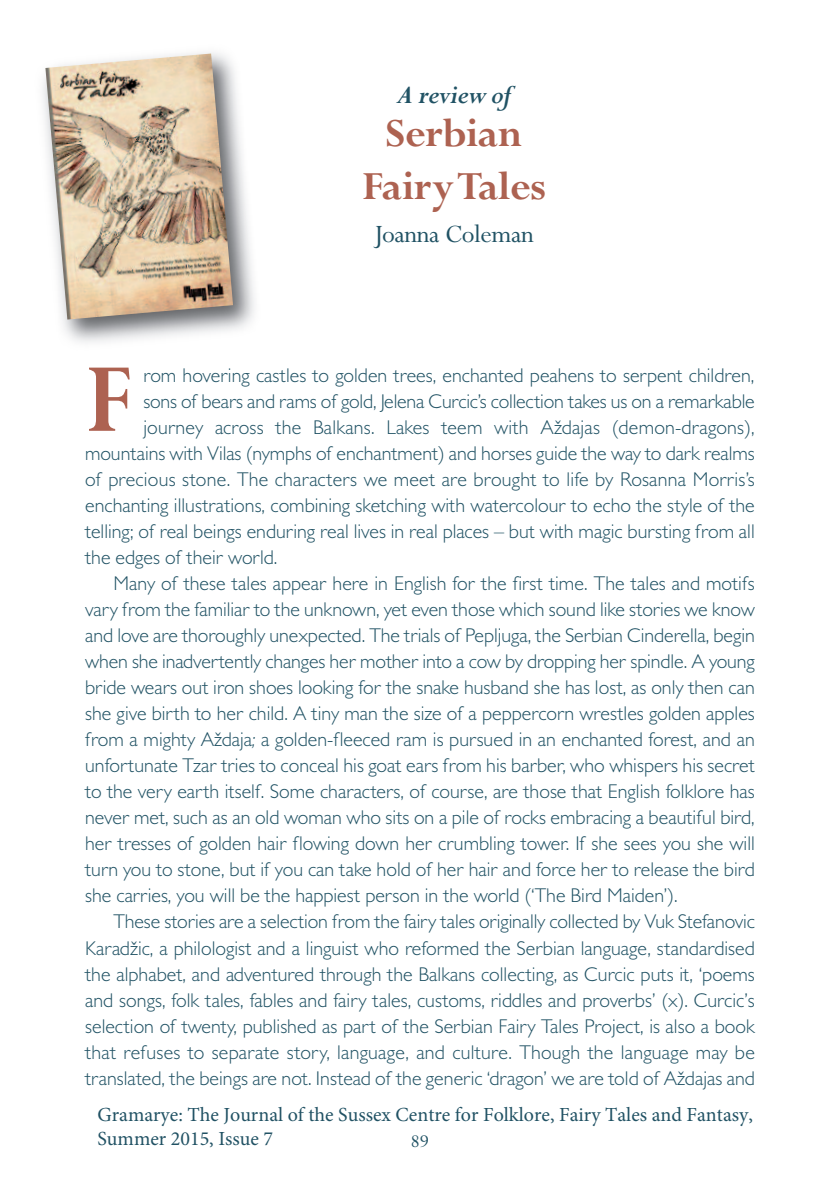
<style>
.page{position:relative;width:840px;height:1191px;background:#fff}
.page>*{position:absolute;margin:0;border:0;box-sizing:border-box;transform-origin:0 0}
.t1{font:700 108px "Perpetua";color:#ad6251;scale:.88 1}
.t2{font:700 44px/52.8px "Perpetua";letter-spacing:-.015em;color:#ad6251;text-align:center}
.t3{font:28px "Perpetua";letter-spacing:-.015em;color:#205264}
.t4{font:italic 700 28px "Perpetua";letter-spacing:-.025em;color:#205264}
.t5{font:300 20px "Gill Sans MT Std";color:#205264}
.t6{font:20px/24px "Minion Pro";color:#215264}
.t7{font:20px "Perpetua";color:#205264}
.s1{font-weight:400;font-style:italic}
</style>
<div class="page">
<img style="left:45px;top:54px;width:188px;height:265px">
<h3 class="t4" style="left:396px;top:77px;width:117px">A review of</h3>
<h2 class="t2" style="left:361px;top:105px;width:186px">Serbian<br>Fairy Tales</h2>
<h3 class="t3" style="left:374px;top:216px;width:161px">Joanna Coleman</h3>
<h1 class="t1" style="left:85px;top:330px;width:53px">F</h1>
<p class="t5" style="left:143px;top:369px;width:612px">rom hovering castles to golden trees, enchanted peahens to serpent children,</p>
<p class="t5" style="left:143px;top:395px;width:612px">sons of bears and rams of gold, Jelena Curcic’s collection takes us on a remarkable</p>
<p class="t5" style="left:143px;top:421px;width:612px">journey across the Balkans. Lakes teem with Aždajas (demon-dragons),</p>
<p class="t5" style="left:85px;top:447px;width:670px">mountains with Vilas (nymphs of enchantment) and horses guide the way to dark realms</p>
<p class="t5" style="left:85px;top:473px;width:670px">of precious stone. The characters we meet are brought to life by Rosanna Morris’s</p>
<p class="t5" style="left:85px;top:499px;width:670px">enchanting illustrations, combining sketching with watercolour to echo the style of the</p>
<p class="t5" style="left:85px;top:525px;width:670px">telling; of real beings enduring real lives in real places – but with magic bursting from all</p>
<p class="t5" style="left:85px;top:551px;width:194px">the edges of their world.</p>
<p class="t5" style="left:113px;top:577px;width:642px">Many of these tales appear here in English for the first time. The tales and motifs</p>
<p class="t5" style="left:85px;top:603px;width:670px">vary from the familiar to the unknown, yet even those which sound like stories we know</p>
<p class="t5" style="left:85px;top:629px;width:670px">and love are thoroughly unexpected. The trials of Pepljuga, the Serbian Cinderella, begin</p>
<p class="t5" style="left:85px;top:655px;width:670px">when she inadvertently changes her mother into a cow by dropping her spindle. A young</p>
<p class="t5" style="left:85px;top:681px;width:670px">bride wears out iron shoes looking for the snake husband she has lost, as only then can</p>
<p class="t5" style="left:85px;top:707px;width:670px">she give birth to her child. A tiny man the size of a peppercorn wrestles golden apples</p>
<p class="t5" style="left:85px;top:733px;width:670px">from a mighty Aždaja<span class="s1">;</span> a golden-fleeced ram is pursued in an enchanted forest, and an</p>
<p class="t5" style="left:85px;top:759px;width:670px">unfortunate Tzar tries to conceal his goat ears from his barber, who whispers his secret</p>
<p class="t5" style="left:85px;top:785px;width:670px">to the very earth itself. Some characters, of course, are those that English folklore has</p>
<p class="t5" style="left:85px;top:811px;width:670px">never met, such as an old woman who sits on a pile of rocks embracing a beautiful bird,</p>
<p class="t5" style="left:85px;top:837px;width:670px">her tresses of golden hair flowing down her crumbling tower. If she sees you she will</p>
<p class="t5" style="left:85px;top:863px;width:670px">turn you to stone, but if you can take hold of her hair and force her to release the bird</p>
<p class="t5" style="left:85px;top:889px;width:593px">she carries, you will be the happiest person in the world (‘The Bird Maiden’).</p>
<p class="t5" style="left:113px;top:915px;width:642px">These stories are a selection from the fairy tales originally collected by Vuk Stefanovic</p>
<p class="t5" style="left:85px;top:941px;width:670px">Karadžic, a philologist and a linguist who reformed the Serbian language, standardised</p>
<p class="t5" style="left:85px;top:967px;width:670px">the alphabet, and adventured through the Balkans collecting, as Curcic puts it, ‘poems</p>
<p class="t5" style="left:85px;top:993px;width:670px">and songs, folk tales, fables and fairy tales, customs, riddles and proverbs’ (x). Curcic’s</p>
<p class="t5" style="left:85px;top:1019px;width:670px">selection of twenty, published as part of the Serbian Fairy Tales Project, is also a book</p>
<p class="t5" style="left:85px;top:1045px;width:670px">that refuses to separate story, language, and culture. Though the language may be</p>
<p class="t5" style="left:85px;top:1071px;width:670px">translated, the beings are not. Instead of the generic ‘dragon’ we are told of Aždajas and</p>
<p class="t6" style="left:97px;top:1102px;width:656px">Gramarye: The Journal of the Sussex Centre for Folklore, Fairy Tales and Fantasy,<br>Summer 2015, Issue 7</p>
<p class="t7" style="left:411px;top:1128px;width:20px">89</p>
</div>
